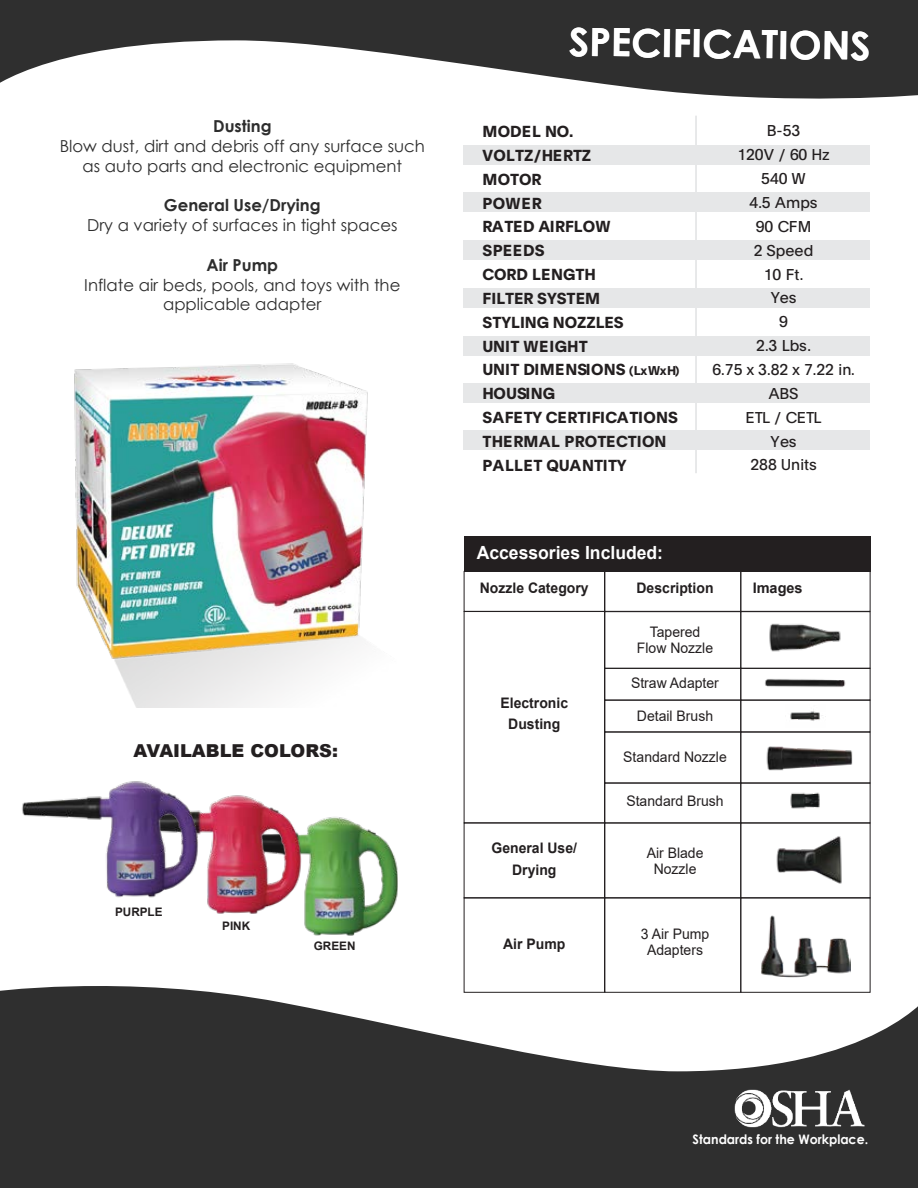
<style>
.page{position:relative;width:918px;height:1188px;background:#fff}
.page>*{position:absolute;margin:0;border:0;box-sizing:border-box;transform-origin:0 0}
.t1{font:700 39px "Century Gothic";color:#fff}
.t2{font:700 18.15px "Arial";color:#fff}
.t3{font:900 17.85px "Arial";color:#231f20}
.t4{font:16.5px/19.8px "Century Gothic";color:#2d2d2d;text-align:center}
.t5{font:700 16.5px "Century Gothic";color:#2d2d2d}
.t6{font:700 15.6px/23.9px "Plain";letter-spacing:.005em;color:#231f20}
.t7{font:15.3px/23.9px "Plain";color:#231f20;text-align:center}
.t8{font:14.55px/16.5px "Arial";color:#231f20;text-align:center;scale:.96 1}
.t9{font:700 14.55px/21.1px "Arial";color:#231f20;text-align:center;scale:.96 1}
.t10{font:700 14.55px "Arial";color:#231f20}
.t11{font:700 13.05px "Century Gothic";color:#fff;scale:.96 1}
.t12{font:700 11.7px "Arial";color:#231f20}
.s1{font-size:12.45px}
</style>
<div class="page">
<img style="left:304px;top:817px;width:94px;height:119px">
<img style="left:203px;top:795px;width:102px;height:121px">
<img style="left:22px;top:781px;width:181px;height:117px">
<svg style="left:0;top:973px;width:918px;height:215px;fill:#2f2f2f"></svg>
<img style="left:730px;top:1081px;width:138px;height:54px">
<div style="left:464px;top:145px;width:406px;height:19px;background:#e6e7e8"></div>
<div style="left:464px;top:193px;width:406px;height:19px;background:#e6e7e8"></div>
<div style="left:464px;top:241px;width:406px;height:19px;background:#e6e7e8"></div>
<div style="left:464px;top:289px;width:406px;height:19px;background:#e6e7e8"></div>
<div style="left:464px;top:337px;width:406px;height:19px;background:#e6e7e8"></div>
<div style="left:464px;top:383px;width:406px;height:19px;background:#e6e7e8"></div>
<div style="left:464px;top:431px;width:406px;height:19px;background:#e6e7e8"></div>
<svg style="left:0;top:0;width:918px;height:99px;fill:#2f2f2f"></svg>
<hr style="left:695px;top:116px;width:2px;height:357px;background:#e6e7e8">
<img style="left:766px;top:746px;width:87px;height:25px">
<img style="left:765px;top:679px;width:81px;height:8px">
<img style="left:776px;top:836px;width:66px;height:48px">
<img style="left:769px;top:623px;width:72px;height:29px">
<img style="left:790px;top:711px;width:36px;height:10px">
<img style="left:790px;top:792px;width:30px;height:17px">
<img style="left:760px;top:915px;width:90px;height:63px">
<div style="left:464px;top:536px;width:406px;height:35px;background:#231f20"></div>
<div style="left:464px;top:571px;width:141px;height:41px;border:1px solid #231f20"></div>
<div style="left:604px;top:571px;width:137px;height:41px;border:1px solid #231f20"></div>
<div style="left:740px;top:571px;width:131px;height:41px;border:1px solid #231f20"></div>
<div style="left:604px;top:783px;width:137px;height:40px;border:1px solid #231f20"></div>
<div style="left:740px;top:783px;width:131px;height:40px;border:1px solid #231f20"></div>
<div style="left:464px;top:611px;width:141px;height:212px;border:1px solid #231f20"></div>
<div style="left:604px;top:611px;width:137px;height:58px;border:1px solid #231f20"></div>
<div style="left:740px;top:611px;width:131px;height:58px;border:1px solid #231f20"></div>
<div style="left:604px;top:668px;width:137px;height:33px;border:1px solid #231f20"></div>
<div style="left:740px;top:668px;width:131px;height:33px;border:1px solid #231f20"></div>
<div style="left:604px;top:700px;width:137px;height:32px;border:1px solid #231f20"></div>
<div style="left:740px;top:700px;width:131px;height:32px;border:1px solid #231f20"></div>
<div style="left:604px;top:732px;width:137px;height:51px;border:1px solid #231f20"></div>
<div style="left:740px;top:732px;width:131px;height:51px;border:1px solid #231f20"></div>
<div style="left:464px;top:897px;width:141px;height:96px;border:1px solid #231f20"></div>
<div style="left:604px;top:897px;width:137px;height:96px;border:1px solid #231f20"></div>
<div style="left:740px;top:897px;width:131px;height:96px;border:1px solid #231f20"></div>
<img style="left:74px;top:363px;width:294px;height:345px">
<p class="t5" style="left:213px;top:114px;width:60px">Dusting</p>
<p class="t4" style="left:60px;top:136px;width:367px">Blow dust, dirt and debris off any surface such as auto parts and electronic equipment</p>
<p class="t5" style="left:164px;top:193px;width:158px">General Use/Drying</p>
<p class="t4" style="left:87px;top:215px;width:312px">Dry a variety of surfaces in tight spaces</p>
<p class="t5" style="left:207px;top:252px;width:73px">Air Pump</p>
<p class="t4" style="left:84px;top:275px;width:318px">Inflate air beds, pools, and toys with the applicable adapter</p>
<p class="t3" style="left:134px;top:737px;width:206px">AVAILABLE COLORS:</p>
<p class="t12" style="left:115px;top:903px;width:49px">PURPLE</p>
<p class="t12" style="left:222px;top:917px;width:30px">PINK</p>
<p class="t12" style="left:314px;top:938px;width:43px">GREEN</p>
<h1 class="t1" style="left:570px;top:12px;width:303px;rotate:1deg">SPECIFICATIONS</h1>
<p class="t6" style="left:483px;top:119px;width:198px">MODEL NO.<br>VOLTZ/HERTZ<br>MOTOR<br>POWER<br>RATED AIRFLOW<br>SPEEDS<br>CORD LENGTH<br>FILTER SYSTEM<br>STYLING NOZZLES<br>UNIT WEIGHT<br>UNIT DIMENSIONS <span class="s1">(LxWxH)<br></span>HOUSING<br>SAFETY CERTIFICATIONS<br>THERMAL PROTECTION<br>PALLET QUANTITY</p>
<p class="t7" style="left:712px;top:118px;width:144px">B-53<br>120V / 60 Hz<br>540 W<br>4.5 Amps<br>90 CFM<br>2 Speed<br>10 Ft.<br>Yes<br>9<br>2.3 Lbs.<br>6.75 x 3.82 x 7.22 in.<br>ABS<br>ETL / CETL<br>Yes<br>288 Units</p>
<p class="t2" style="left:477px;top:540px;width:188px">Accessories Included:</p>
<p class="t9" style="left:480px;top:577px;width:115px">Nozzle Category</p>
<p class="t9" style="left:637px;top:577px;width:82px">Description</p>
<p class="t10" style="left:753px;top:577px;width:52px">Images</p>
<p class="t9" style="left:500px;top:692px;width:72px">Electronic<br>Dusting</p>
<p class="t9" style="left:491px;top:838px;width:91px">General Use/<br>Drying</p>
<p class="t9" style="left:503px;top:933px;width:66px">Air Pump</p>
<p class="t8" style="left:637px;top:623px;width:81px">Tapered<br>Flow Nozzle</p>
<p class="t8" style="left:631px;top:674px;width:93px">Straw Adapter</p>
<p class="t8" style="left:637px;top:708px;width:81px">Detail Brush</p>
<p class="t8" style="left:623px;top:749px;width:109px">Standard Nozzle</p>
<p class="t8" style="left:626px;top:793px;width:103px">Standard Brush</p>
<p class="t8" style="left:647px;top:844px;width:61px">Air Blade<br>Nozzle</p>
<p class="t8" style="left:641px;top:925px;width:73px">3 Air Pump<br>Adapters</p>
<p class="t11" style="left:693px;top:1130px;width:184px">Standards for the Workplace.</p>
</div>
